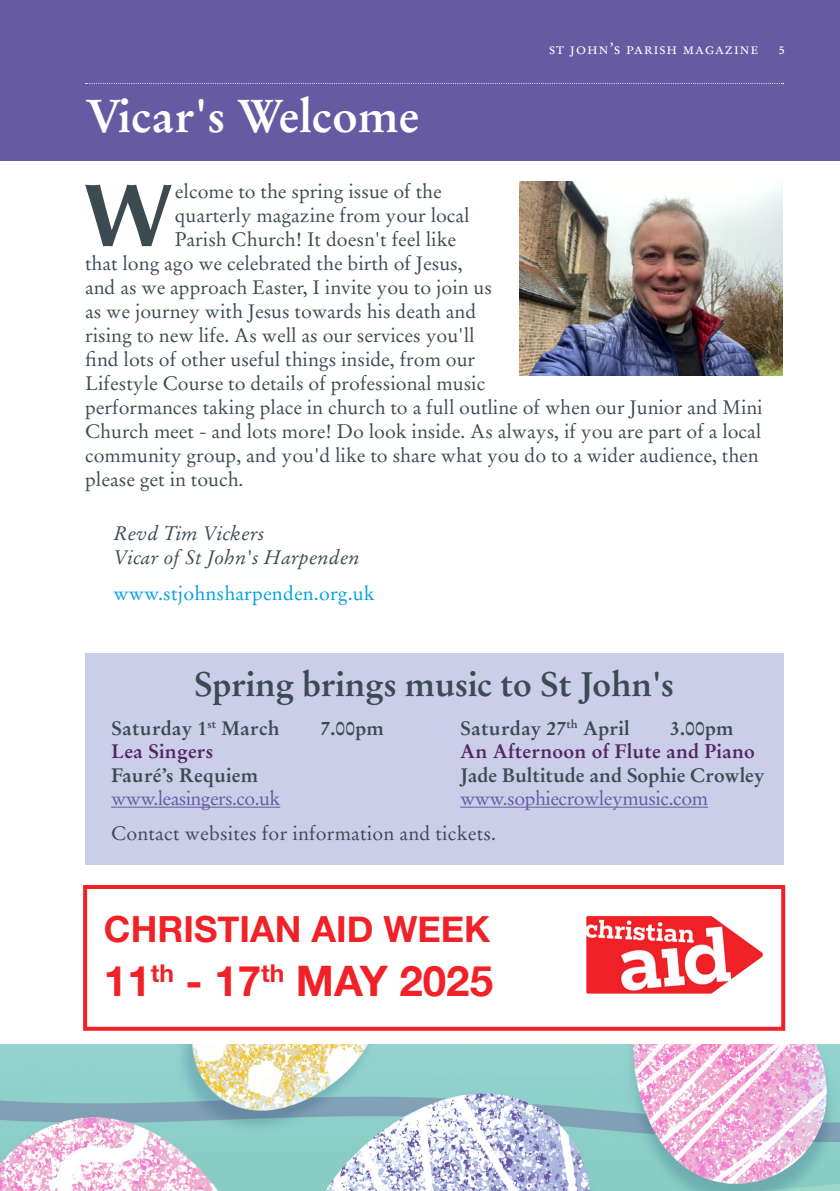
<style>
.page{position:relative;width:840px;height:1191px;background:#fff}
.page>*{position:absolute;margin:0;border:0;box-sizing:border-box;transform-origin:0 0}
.t1{font:700 89.6px "Optima";color:#3c4a52}
.t2{font:700 46px "Stempel Garamond LT Pro";color:#fff}
.t3{font:700 42px "Helvetica Neue";color:#f02127}
.t4{font:700 36px "Arial";color:#dd1717}
.t5{font:700 36px "Helvetica Neue";color:#f02127}
.t6{font:700 34px "Stempel Garamond LT Pro";letter-spacing:-.01em;color:#3c4a52}
.t7{font:700 30px "Arial";color:#dd1717}
.t8{font:19.6px "Stempel Garamond LT Pro";color:#3c4a52}
.t9{font:700 19.6px "Stempel Garamond LT Pro";letter-spacing:.01em;color:#3c4a52}
.t10{font:19.6px "Stempel Garamond LT Pro";letter-spacing:-.025em;color:#665aa3}
.t11{font:italic 19.6px/24px "Stempel Garamond LT Pro";letter-spacing:.01em;color:#3c4a52}
.t12{font:700 19.6px "Stempel Garamond LT Pro";letter-spacing:.01em;color:#542562}
.t13{font:19.6px "Stempel Garamond LT Pro";letter-spacing:.01em;color:#009fe3}
.t14{font:16px "Stempel Garamond LT Pro";letter-spacing:.05em;color:#fff}
</style>
<div class="page">
<hr style="left:0;top:0;width:1px;height:1191px;background:#eaf6fe">
<div style="left:0;top:0;width:839px;height:161px;background:#665aa3"></div>
<div style="left:85px;top:653px;width:697px;height:212px;background:#cacee9"></div>
<svg style="left:86px;top:83px;width:697px;height:1px"></svg>
<img style="left:519px;top:181px;width:263px;height:194px">
<img style="left:586px;top:916px;width:177px;height:78px">
<div style="left:83px;top:885px;width:701px;height:145px;border:4px solid #f02127"></div>
<img style="left:0;top:1044px;width:839px;height:147px">
<hr style="left:111px;top:806px;width:169px;height:1px;background:#665aa3">
<hr style="left:460px;top:806px;width:247px;height:1px;background:#665aa3">
<h2 class="t2" style="left:85px;top:87px;width:335px">Vicar's Welcome</h2>
<p class="t14" style="left:549px;top:38px;width:210px">st john’s parish magazine</p>
<p class="t14" style="left:778px;top:38px;width:8px">5</p>
<h1 class="t1" style="left:83px;top:163px;width:91px">W</h1>
<p class="t8" style="left:175px;top:179px;width:268px">elcome to the spring issue of the</p>
<p class="t8" style="left:175px;top:203px;width:296px">quarterly magazine from your local</p>
<p class="t8" style="left:175px;top:227px;width:283px">Parish Church! It doesn't feel like</p>
<p class="t8" style="left:85px;top:251px;width:379px">that long ago we celebrated the birth of Jesus,</p>
<p class="t8" style="left:85px;top:275px;width:408px">and as we approach Easter, I invite you to join us</p>
<p class="t8" style="left:85px;top:299px;width:392px">as we journey with Jesus towards his death and</p>
<p class="t8" style="left:85px;top:323px;width:391px">rising to new life. As well as our services you'll</p>
<p class="t8" style="left:85px;top:347px;width:391px">find lots of other useful things inside, from our</p>
<p class="t8" style="left:85px;top:371px;width:401px">Lifestyle Course to details of professional music</p>
<p class="t8" style="left:85px;top:395px;width:678px">performances taking place in church to a full outline of when our Junior and Mini</p>
<p class="t8" style="left:85px;top:419px;width:677px">Church meet - and lots more! Do look inside. As always, if you are part of a local</p>
<p class="t8" style="left:85px;top:443px;width:674px">community group, and you'd like to share what you do to a wider audience, then</p>
<p class="t8" style="left:85px;top:467px;width:160px">please get in touch.</p>
<p class="t11" style="left:113px;top:521px;width:247px">Revd Tim Vickers<br>Vicar of St John's Harpenden</p>
<p class="t13" style="left:113px;top:581px;width:263px">www.stjohnsharpenden.org.uk</p>
<h3 class="t6" style="left:194px;top:662px;width:481px">Spring brings music to St John's</h3>
<p class="t9" style="left:111px;top:715px;width:170px">Saturday 1<sup>st</sup> March</p>
<p class="t9" style="left:320px;top:715px;width:65px">7.00pm</p>
<p class="t12" style="left:111px;top:739px;width:104px">Lea Singers</p>
<p class="t9" style="left:111px;top:762px;width:148px">Fauré’s Requiem</p>
<p class="t10" style="left:111px;top:786px;width:170px">www.leasingers.co.uk</p>
<p class="t9" style="left:460px;top:715px;width:171px">Saturday 27<sup>th</sup> April</p>
<p class="t9" style="left:670px;top:715px;width:65px">3.00pm</p>
<p class="t12" style="left:460px;top:739px;width:296px">An Afternoon of Flute and Piano</p>
<p class="t9" style="left:460px;top:762px;width:306px">Jade Bultitude and Sophie Crowley</p>
<p class="t10" style="left:460px;top:786px;width:249px">www.sophiecrowleymusic.com</p>
<p class="t8" style="left:111px;top:820px;width:386px">Contact websites for information and tickets.</p>
<h3 class="t5" style="left:104px;top:901px;width:387px">CHRISTIAN AID WEEK</h3>
<h3 class="t4" style="left:63px;top:907px;width:386px">CHRISTIAN AID WEEK</h3>
<h3 class="t7" style="left:63px;top:961px;width:275px">12<sup>th</sup> - 18<sup>th</sup> MAY 2024</h3>
<h3 class="t3" style="left:104px;top:948px;width:390px">11<sup>th</sup> - 17<sup>th</sup> MAY 2025</h3>
</div>
